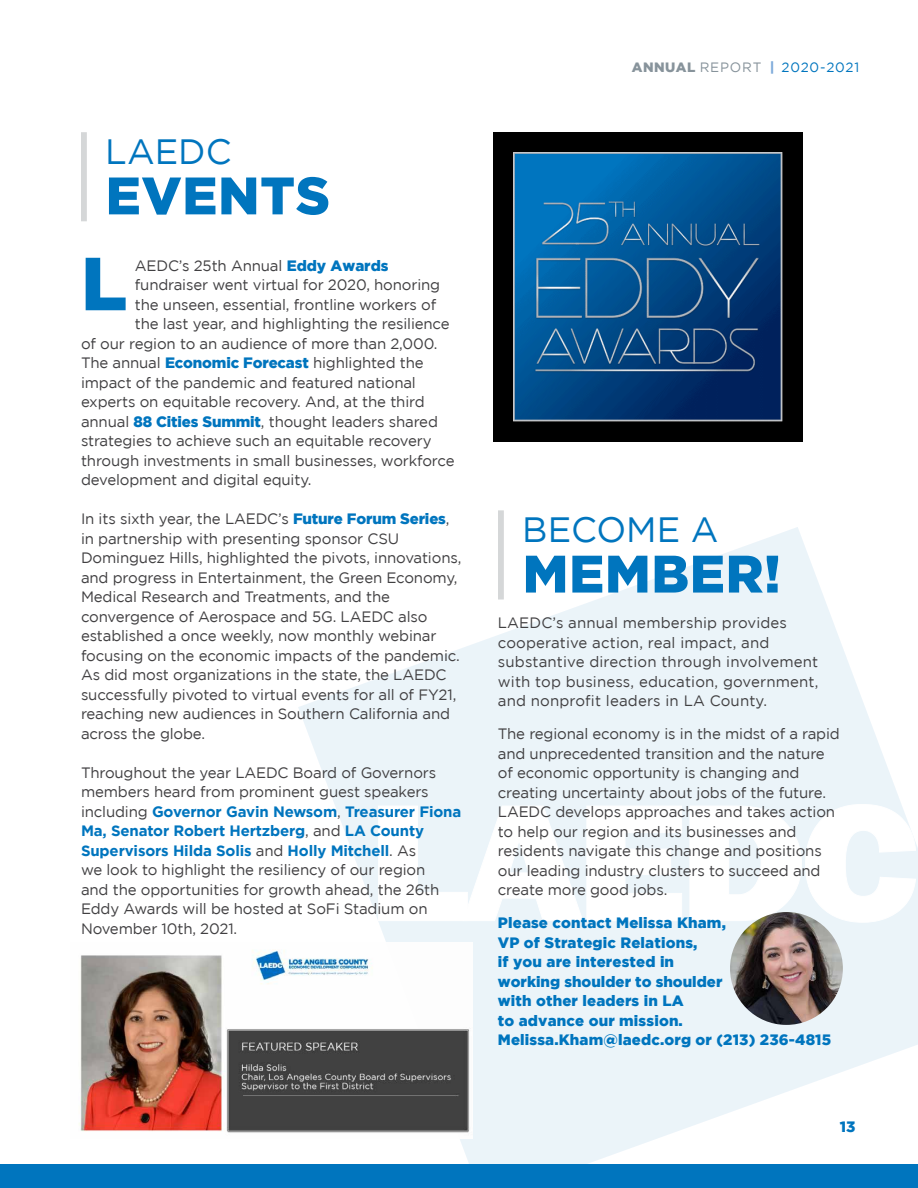
<style>
.page{position:relative;width:918px;height:1188px;background:#fff}
.page>*{position:absolute;margin:0;border:0;box-sizing:border-box;transform-origin:0 0}
.t1{font:900 75px "Gotham";color:#0075be}
.t2{font:900 52.65px "Gotham";letter-spacing:.015em;color:#0075be}
.t3{font:35.1px "Gotham";color:#0075be}
.t4{font:15px/19.5px "Gotham";letter-spacing:-.01em;color:#414042}
.t5{font:900 15px/19.5px "Gotham";letter-spacing:.01em;color:#0075be}
.t6{font:15px/19.5px "Gotham";letter-spacing:.01em;color:#414042}
.t7{font:13.5px "Gotham";letter-spacing:.06em;color:#0075be}
.s1{font-weight:900;color:#0075be}
.s2{font-weight:700;color:#0075be}
.s3{font-weight:900;color:#87939b}
.s4{color:#87939b}
.s5{font-weight:900;color:#7daada}
</style>
<div class="page">
<svg style="left:298px;top:527px;width:620px;height:637px;fill:#ebf4f9"></svg>
<svg style="left:378px;top:806px;width:304px;height:115px"></svg>
<svg style="left:690px;top:804px;width:226px;height:119px"></svg>
<div style="left:0;top:1164px;width:918px;height:24px;background:#0075be"></div>
<div style="left:81px;top:132px;width:6px;height:89px;background:#d5d7d8"></div>
<div style="left:498px;top:510px;width:6px;height:90px;background:#d5d7d8"></div>
<img style="left:79px;top:943px;width:394px;height:196px">
<img style="left:494px;top:132px;width:309px;height:309px">
<img style="left:730px;top:912px;width:113px;height:113px;border-radius:56px">
<h3 class="t3" style="left:105px;top:132px;width:128px">LAEDC</h3>
<h2 class="t2" style="left:106px;top:165px;width:226px">EVENTS</h2>
<h1 class="t1" style="left:81px;top:240px;width:48px">L</h1>
<p class="t4" style="left:135px;top:256px;width:255px">AEDC’s 25th Annual <span class="s1">Eddy Awards</span></p>
<p class="t4" style="left:135px;top:275px;width:307px">fundraiser went virtual for 2020, honoring</p>
<p class="t4" style="left:135px;top:295px;width:303px">the unseen, essential, frontline workers of</p>
<p class="t4" style="left:135px;top:314px;width:316px">the last year, and highlighting the resilience</p>
<p class="t4" style="left:81px;top:334px;width:358px">of our region to an audience of more than 2,000.</p>
<p class="t4" style="left:81px;top:353px;width:344px">The annual <span class="s1">Economic Forecast</span> highlighted the</p>
<p class="t4" style="left:81px;top:373px;width:336px">impact of the pandemic and featured national</p>
<p class="t4" style="left:81px;top:392px;width:345px">experts on equitable recovery. And, at the third</p>
<p class="t4" style="left:81px;top:412px;width:358px">annual <span class="s1">88 Cities Summit</span>, thought leaders shared</p>
<p class="t4" style="left:81px;top:431px;width:352px">strategies to achieve such an equitable recovery</p>
<p class="t4" style="left:81px;top:451px;width:375px">through investments in small businesses, workforce</p>
<p class="t4" style="left:81px;top:470px;width:232px">development and digital equity.</p>
<p class="t4" style="left:81px;top:509px;width:382px">In its sixth year, the LAEDC’s <span class="s1">Future Forum Series</span>, in partnership with presenting sponsor CSU Dominguez Hills, highlighted the pivots, innovations, and progress in Entertainment, the Green Economy, Medical Research and Treatments, and the convergence of Aerospace and 5G. LAEDC also established a once weekly, now monthly webinar focusing on the economic impacts of the pandemic.<br>As did most organizations in the state, the LAEDC successfully pivoted to virtual events for all of FY21, reaching new audiences in Southern California and across the globe.</p>
<p class="t4" style="left:81px;top:763px;width:382px">Throughout the year LAEDC Board of Governors members heard from prominent guest speakers including <span class="s2">Governor Gavin Newsom</span>, <span class="s2">Treasurer Fiona Ma, Senator Robert Hertzberg</span>, and <span class="s2">LA County Supervisors Hilda Solis</span> and <span class="s2">Holly Mitchell</span>. As<br>we look to highlight the resiliency of our region<br>and the opportunities for growth ahead, the 26th Eddy Awards will be hosted at SoFi Stadium on November 10th, 2021.</p>
<p class="t7" style="left:632px;top:60px;width:229px"><span class="s3">ANNUAL</span> <span class="s4">REPORT</span> <span class="s5">|</span> 2020-2021</p>
<h3 class="t3" style="left:522px;top:510px;width:198px">BECOME A</h3>
<h2 class="t2" style="left:523px;top:543px;width:260px">MEMBER!</h2>
<p class="t6" style="left:498px;top:613px;width:322px">LAEDC’s annual membership provides cooperative action, real impact, and substantive direction through involvement with top business, education, government, and nonprofit leaders in LA County.</p>
<p class="t4" style="left:498px;top:724px;width:343px">The regional economy is in the midst of a rapid and unprecedented transition and the nature of economic opportunity is changing and creating uncertainty about jobs of the future.<br>LAEDC develops approaches and takes action to help our region and its businesses and residents navigate this change and positions our leading industry clusters to succeed and create more good jobs.</p>
<p class="t5" style="left:498px;top:913px;width:335px">Please contact Melissa Kham,<br>VP of Strategic Relations,<br>if you are interested in<br>working shoulder to shoulder<br>with other leaders in LA<br>to advance our mission.<br>Melissa.Kham@laedc.org or (213) 236-4815</p>
<p class="t5" style="left:840px;top:1117px;width:17px">13</p>
</div>
